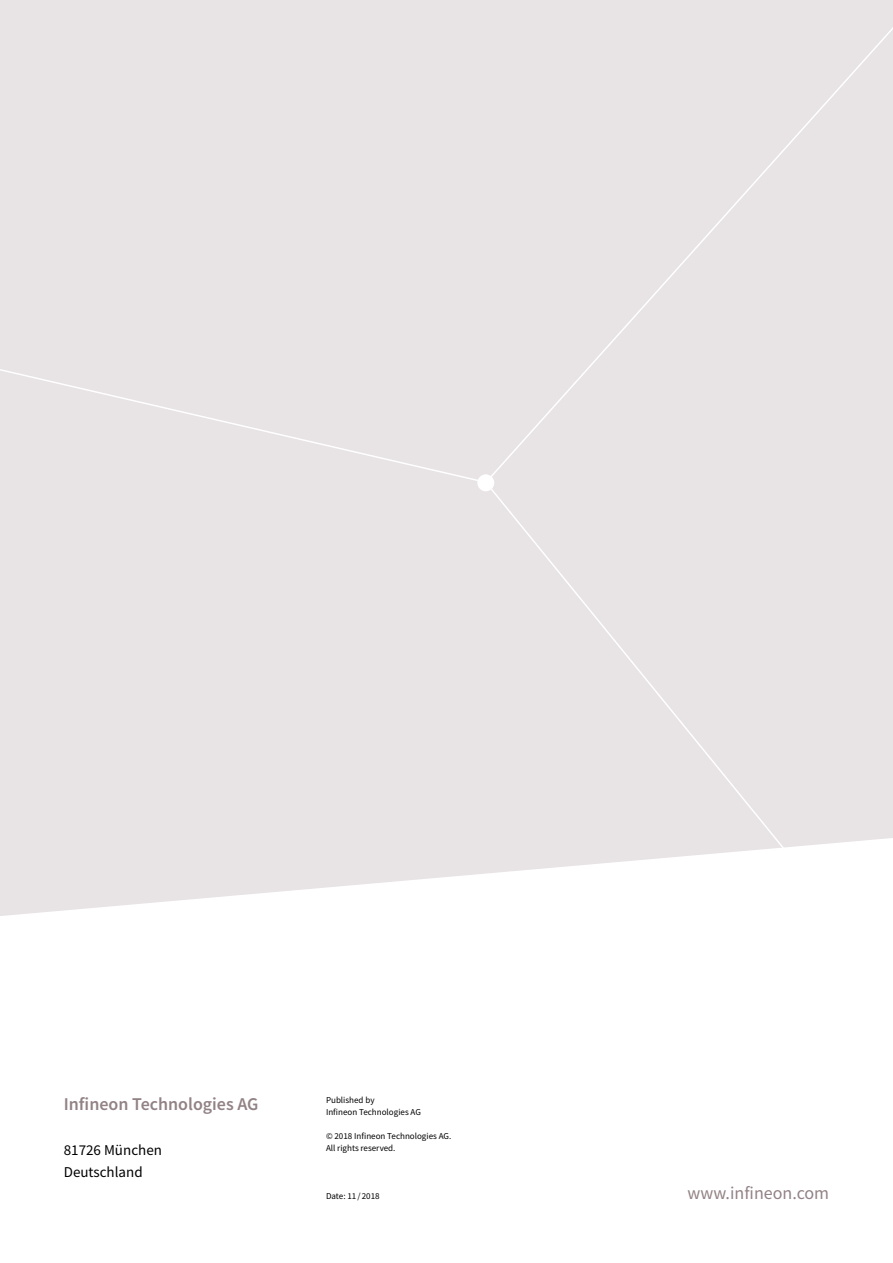
<style>
.page{position:relative;width:893px;height:1263px;background:#e8e3e4}
.page>*{position:absolute;margin:0;border:0;box-sizing:border-box;transform-origin:0 0}
.t1{font:600 18px "Source Sans Pro";color:#928285}
.t2{font:18px "Source Sans Pro";color:#928285}
.t3{font:15px/22.5px "Source Sans Pro";color:#000}
.t4{font:9px/12px "Source Sans Pro";color:#000}
</style>
<div class="page">
<div style="left:0;top:874px;width:893px;height:389px;background:#fff"></div>
<svg style="left:484px;top:27px;width:409px;height:864px"></svg>
<svg style="left:0;top:365px;width:488px;height:116px"></svg>
<div style="left:477px;top:474px;width:17px;height:17px;background:#fff;border-radius:50%"></div>
<h1 class="t1" style="left:64px;top:1092px;width:196px">Infineon Technologies AG</h1>
<h2 class="t3" style="left:64px;top:1138px;width:100px">81726 München<br>Deutschland</h2>
<p class="t4" style="left:326px;top:1094px;width:96px">Published by<br>Infineon Technologies AG</p>
<p class="t4" style="left:326px;top:1130px;width:127px">© 2018 Infineon Technologies AG.<br>All rights reserved.</p>
<p class="t4" style="left:326px;top:1190px;width:55px">Date: 11/ 2018</p>
<h1 class="t2" style="left:687px;top:1182px;width:143px">www.infineon.com</h1>
</div>
